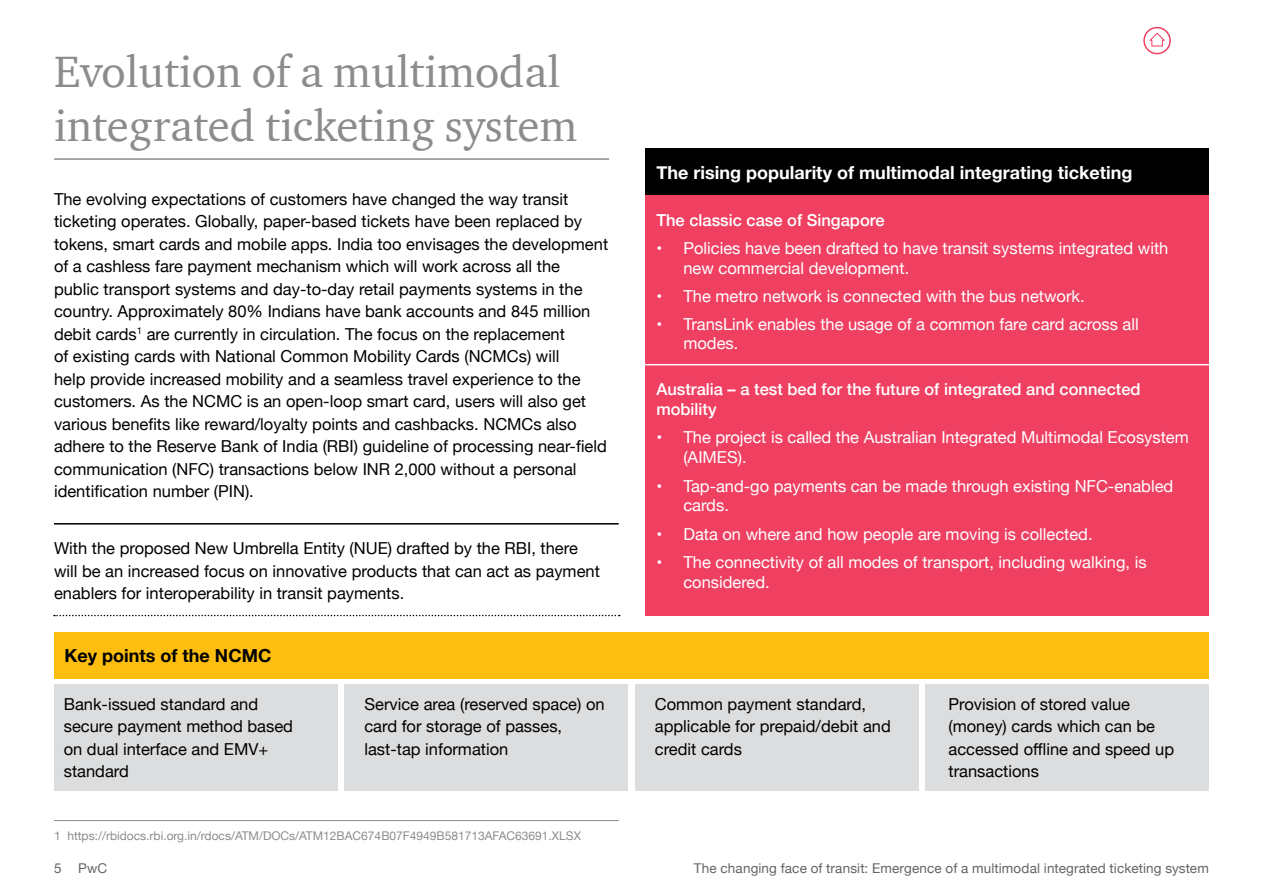
<style>
.page{position:relative;width:1263px;height:893px;background:#fff}
.page>*{position:absolute;margin:0;border:0;box-sizing:border-box;transform-origin:0 0}
.t1{font:45px/54px "ITC Charter Com";color:#8a8c8e}
.t2{font:700 18px "Helvetica Neue";color:#fff}
.t3{font:700 18px "Helvetica Neue";color:#000}
.t4{font:16.5px/22.5px "Helvetica Neue";color:#000}
.t5{font:16.5px/19.8px "Helvetica Neue";color:#fff}
.t6{font:500 16.5px/19.8px "Helvetica Neue";color:#fff}
.t7{font:13.5px "Helvetica Neue";letter-spacing:.01em;color:#636466}
.t8{font:12px "Helvetica Neue";color:#8a8c8e}
</style>
<div class="page">
<svg style="left:1149px;top:33px;width:16px;height:13px"></svg>
<div style="left:1143px;top:27px;width:28px;height:27px;border:2px solid #ef4062;border-radius:50%"></div>
<div style="left:646px;top:195px;width:563px;height:420px;background:#ef4062"></div>
<div style="left:646px;top:149px;width:563px;height:46px;background:#000"></div>
<div style="left:54px;top:632px;width:1155px;height:46px;background:#febe10"></div>
<div style="left:54px;top:684px;width:284px;height:107px;background:#dcddde"></div>
<div style="left:635px;top:684px;width:284px;height:107px;background:#dcddde"></div>
<div style="left:344px;top:684px;width:284px;height:107px;background:#dcddde"></div>
<div style="left:925px;top:684px;width:284px;height:107px;background:#dcddde"></div>
<hr style="left:54px;top:158px;width:555px;height:2px;background:#8a8c8e">
<hr style="left:54px;top:820px;width:565px;height:1px;background:#8a8c8e">
<hr style="left:54px;top:523px;width:565px;height:2px;background:#000">
<svg style="left:54px;top:615px;width:566px;height:1px"></svg>
<hr style="left:638px;top:364px;width:579px;height:1px;background:#fff">
<h1 class="t1" style="left:54px;top:44px;width:525px">Evolution of a multimodal integrated ticketing system</h1>
<p class="t4" style="left:54px;top:188px;width:556px">The evolving expectations of customers have changed the way transit ticketing operates. Globally, paper-based tickets have been replaced by tokens, smart cards and mobile apps. India too envisages the development of a cashless fare payment mechanism which will work across all the public transport systems and day-to-day retail payments systems in the country. Approximately 80% Indians have bank accounts and 845 million debit cards<sup>1</sup> are currently in circulation. The focus on the replacement<br>of existing cards with National Common Mobility Cards (NCMCs) will<br>help provide increased mobility and a seamless travel experience to the customers. As the NCMC is an open-loop smart card, users will also get various benefits like reward/loyalty points and cashbacks. NCMCs also adhere to the Reserve Bank of India (RBI) guideline of processing near-field communication (NFC) transactions below INR 2,000 without a personal identification number (PIN).</p>
<p class="t4" style="left:54px;top:538px;width:547px">With the proposed New Umbrella Entity (NUE) drafted by the RBI, there will be an increased focus on innovative products that can act as payment enablers for interoperability in transit payments.</p>
<p class="t3" style="left:65px;top:642px;width:208px">Key points of the NCMC</p>
<p class="t2" style="left:656px;top:159px;width:478px">The rising popularity of multimodal integrating ticketing</p>
<p class="t6" style="left:656px;top:209px;width:230px">The classic case of Singapore</p>
<p class="t5" style="left:683px;top:240px;width:486px;text-indent:-27px">• Policies have been drafted to have transit systems integrated with new commercial development.</p>
<p class="t5" style="left:656px;top:287px;width:430px">• The metro network is connected with the bus network.</p>
<p class="t5" style="left:683px;top:315px;width:457px;text-indent:-27px">• TransLink enables the usage of a common fare card across all modes.</p>
<p class="t6" style="left:656px;top:378px;width:486px">Australia – a test bed for the future of integrated and connected mobility</p>
<p class="t5" style="left:683px;top:429px;width:507px;text-indent:-27px">• The project is called the Australian Integrated Multimodal Ecosystem (AIMES).</p>
<p class="t5" style="left:683px;top:477px;width:491px;text-indent:-27px">• Tap-and-go payments can be made through existing NFC-enabled cards.</p>
<p class="t5" style="left:656px;top:525px;width:438px">• Data on where and how people are moving is collected.</p>
<p class="t5" style="left:683px;top:553px;width:465px;text-indent:-27px">• The connectivity of all modes of transport, including walking, is considered.</p>
<p class="t4" style="left:64px;top:693px;width:231px">Bank-issued standard and secure payment method based on dual interface and EMV+ standard</p>
<p class="t4" style="left:364px;top:693px;width:242px">Service area (reserved space) on card for storage of passes, last-tap information</p>
<p class="t4" style="left:655px;top:693px;width:237px">Common payment standard, applicable for prepaid/debit and credit cards</p>
<p class="t4" style="left:948px;top:693px;width:227px">Provision of stored value (money) cards which can be accessed offline and speed up transactions</p>
<p class="t8" style="left:54px;top:827px;width:528px">1 https://rbidocs.rbi.org.in/rdocs/ATM/DOCs/ATM12BAC674B07F4949B581713AFAC63691.XLSX</p>
<p class="t7" style="left:54px;top:858px;width:55px">5 PwC</p>
<p class="t7" style="left:694px;top:858px;width:517px">The changing face of transit: Emergence of a multimodal integrated ticketing system</p>
</div>
